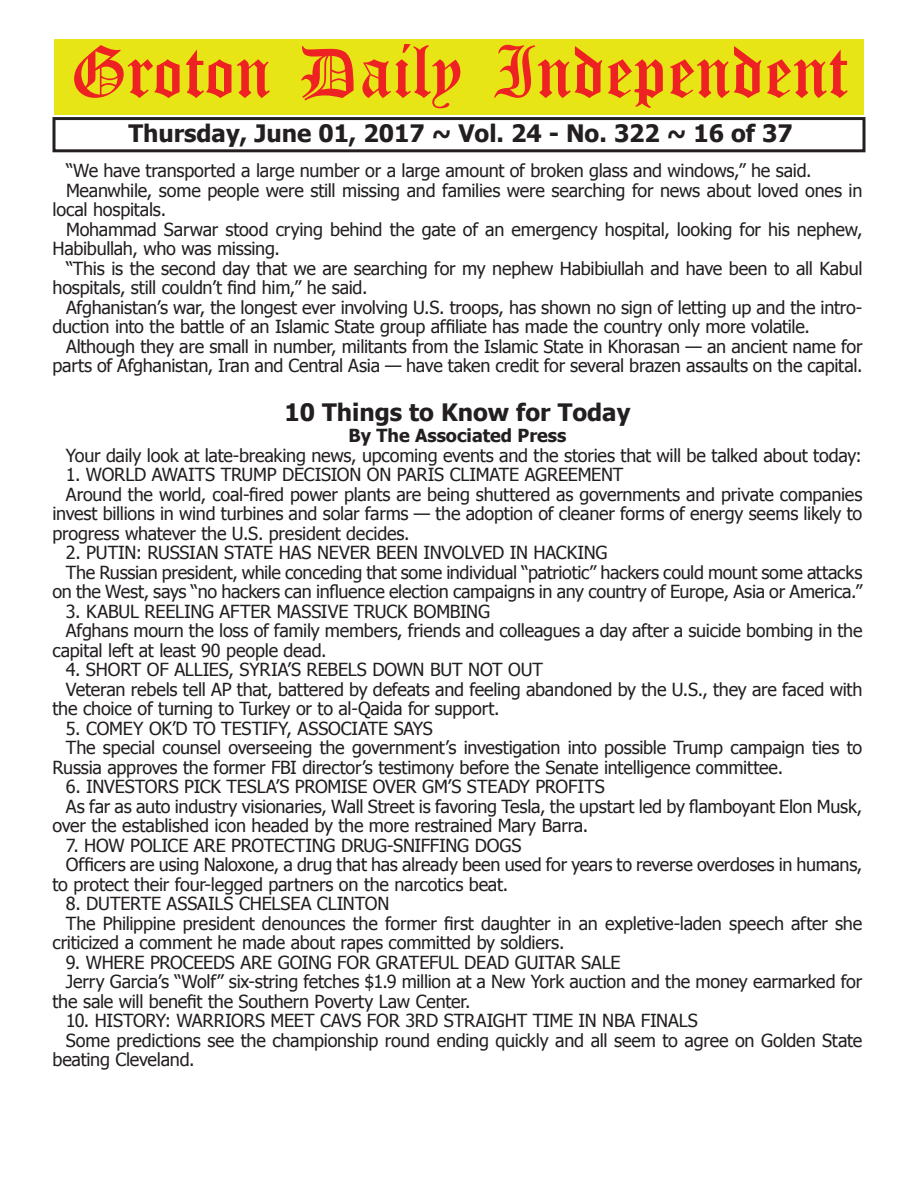
<style>
.page{position:relative;width:918px;height:1188px;background:#fff}
.page>*{position:absolute;margin:0;border:0;box-sizing:border-box;transform-origin:0 0}
.t1{font:54px "Old English Five";color:#ee2123}
.t2{font:700 24px "Tahoma";color:#231f20}
.t3{font:18px "Tahoma";letter-spacing:-.015em;color:#231f20}
.t4{font:700 18px "Tahoma";color:#231f20}
</style>
<div class="page">
<div style="left:52px;top:117px;width:814px;height:35px;border:3px solid #231f20"></div>
<div style="left:54px;top:40px;width:810px;height:75px;background:#e7e515"></div>
<h1 class="t1" style="left:70px;top:47px;width:779px">Groton Daily Independent</h1>
<h2 class="t2" style="left:128px;top:116px;width:666px">Thursday, June 01, 2017 ~ Vol. 24 - No. 322 ~ 16 of 37</h2>
<p class="t3" style="left:66px;top:159px;width:747px">“We have transported a large number or a large amount of broken glass and windows,” he said.</p>
<p class="t3" style="left:66px;top:178px;width:798px">Meanwhile, some people were still missing and families were searching for news about loved ones in</p>
<p class="t3" style="left:52px;top:198px;width:115px">local hospitals.</p>
<p class="t3" style="left:66px;top:217px;width:798px">Mohammad Sarwar stood crying behind the gate of an emergency hospital, looking for his nephew,</p>
<p class="t3" style="left:52px;top:237px;width:229px">Habibullah, who was missing.</p>
<p class="t3" style="left:66px;top:256px;width:798px">“This is the second day that we are searching for my nephew Habibiullah and have been to all Kabul</p>
<p class="t3" style="left:52px;top:276px;width:316px">hospitals, still couldn’t find him,” he said.</p>
<p class="t3" style="left:66px;top:295px;width:798px">Afghanistan’s war, the longest ever involving U.S. troops, has shown no sign of letting up and the intro-</p>
<p class="t3" style="left:52px;top:315px;width:759px">duction into the battle of an Islamic State group affiliate has made the country only more volatile.</p>
<p class="t3" style="left:66px;top:334px;width:798px">Although they are small in number, militants from the Islamic State in Khorasan — an ancient name for</p>
<p class="t3" style="left:52px;top:354px;width:811px">parts of Afghanistan, Iran and Central Asia — have taken credit for several brazen assaults on the capital.</p>
<h2 class="t2" style="left:284px;top:395px;width:348px">10 Things to Know for Today</h2>
<p class="t4" style="left:349px;top:423px;width:219px">By The Associated Press</p>
<p class="t3" style="left:66px;top:443px;width:798px">Your daily look at late-breaking news, upcoming events and the stories that will be talked about today:</p>
<p class="t3" style="left:66px;top:463px;width:559px">1. WORLD AWAITS TRUMP DECISION ON PARIS CLIMATE AGREEMENT</p>
<p class="t3" style="left:66px;top:482px;width:798px">Around the world, coal-fired power plants are being shuttered as governments and private companies</p>
<p class="t3" style="left:52px;top:502px;width:811px">invest billions in wind turbines and solar farms — the adoption of cleaner forms of energy seems likely to</p>
<p class="t3" style="left:52px;top:521px;width:359px">progress whatever the U.S. president decides.</p>
<p class="t3" style="left:66px;top:541px;width:543px">2. PUTIN: RUSSIAN STATE HAS NEVER BEEN INVOLVED IN HACKING</p>
<p class="t3" style="left:66px;top:560px;width:798px">The Russian president, while conceding that some individual “patriotic” hackers could mount some attacks</p>
<p class="t3" style="left:52px;top:580px;width:811px">on the West, says “no hackers can influence election campaigns in any country of Europe, Asia or America.”</p>
<p class="t3" style="left:66px;top:599px;width:426px">3. KABUL REELING AFTER MASSIVE TRUCK BOMBING</p>
<p class="t3" style="left:66px;top:619px;width:798px">Afghans mourn the loss of family members, friends and colleagues a day after a suicide bombing in the</p>
<p class="t3" style="left:52px;top:638px;width:276px">capital left at least 90 people dead.</p>
<p class="t3" style="left:66px;top:658px;width:479px">4. SHORT OF ALLIES, SYRIA’S REBELS DOWN BUT NOT OUT</p>
<p class="t3" style="left:66px;top:677px;width:798px">Veteran rebels tell AP that, battered by defeats and feeling abandoned by the U.S., they are faced with</p>
<p class="t3" style="left:52px;top:697px;width:449px">the choice of turning to Turkey or to al-Qaida for support.</p>
<p class="t3" style="left:66px;top:716px;width:368px">5. COMEY OK’D TO TESTIFY, ASSOCIATE SAYS</p>
<p class="t3" style="left:66px;top:736px;width:798px">The special counsel overseeing the government’s investigation into possible Trump campaign ties to</p>
<p class="t3" style="left:52px;top:755px;width:732px">Russia approves the former FBI director’s testimony before the Senate intelligence committee.</p>
<p class="t3" style="left:66px;top:775px;width:540px">6. INVESTORS PICK TESLA’S PROMISE OVER GM’S STEADY PROFITS</p>
<p class="t3" style="left:66px;top:794px;width:798px">As far as auto industry visionaries, Wall Street is favoring Tesla, the upstart led by flamboyant Elon Musk,</p>
<p class="t3" style="left:52px;top:814px;width:537px">over the established icon headed by the more restrained Mary Barra.</p>
<p class="t3" style="left:66px;top:833px;width:457px">7. HOW POLICE ARE PROTECTING DRUG-SNIFFING DOGS</p>
<p class="t3" style="left:66px;top:853px;width:798px">Officers are using Naloxone, a drug that has already been used for years to reverse overdoses in humans,</p>
<p class="t3" style="left:52px;top:872px;width:457px">to protect their four-legged partners on the narcotics beat.</p>
<p class="t3" style="left:66px;top:892px;width:325px">8. DUTERTE ASSAILS CHELSEA CLINTON</p>
<p class="t3" style="left:66px;top:911px;width:798px">The Philippine president denounces the former first daughter in an expletive-laden speech after she</p>
<p class="t3" style="left:52px;top:931px;width:514px">criticized a comment he made about rapes committed by soldiers.</p>
<p class="t3" style="left:66px;top:950px;width:556px">9. WHERE PROCEEDS ARE GOING FOR GRATEFUL DEAD GUITAR SALE</p>
<p class="t3" style="left:66px;top:970px;width:798px">Jerry Garcia’s “Wolf” six-string fetches $1.9 million at a New York auction and the money earmarked for</p>
<p class="t3" style="left:52px;top:989px;width:420px">the sale will benefit the Southern Poverty Law Center.</p>
<p class="t3" style="left:66px;top:1009px;width:633px">10. HISTORY: WARRIORS MEET CAVS FOR 3RD STRAIGHT TIME IN NBA FINALS</p>
<p class="t3" style="left:66px;top:1028px;width:798px">Some predictions see the championship round ending quickly and all seem to agree on Golden State</p>
<p class="t3" style="left:52px;top:1048px;width:144px">beating Cleveland.</p>
</div>
